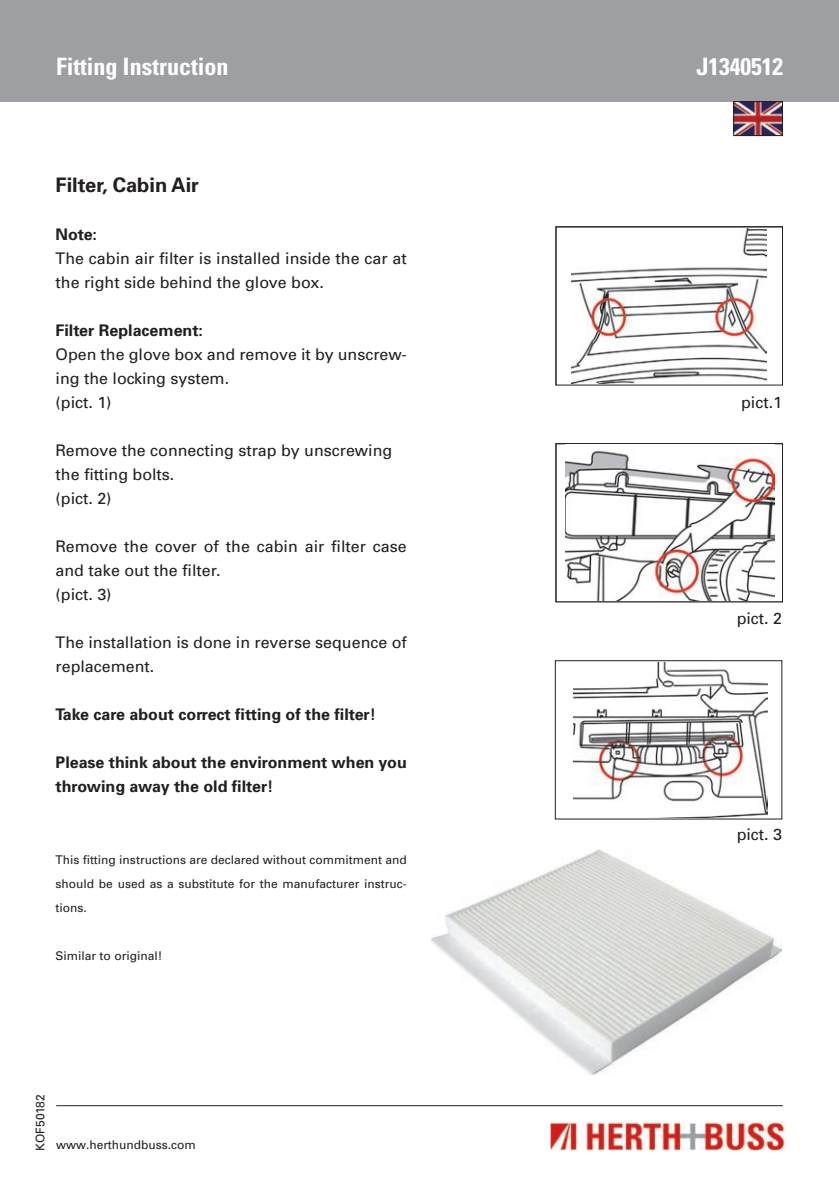
<style>
.page{position:relative;width:839px;height:1190px;background:#fff}
.page>*{position:absolute;margin:0;border:0;box-sizing:border-box;transform-origin:0 0}
.t1{font:700 condensed 24px "Univers";color:#fff}
.t2{font:700 20px "Univers";color:#231f20}
.t3{font:16px/24px "Univers";color:#231f20}
.t4{font:700 16px/24px "Univers";color:#231f20}
.t5{font:12px/24px "Univers";color:#231f20;text-align:justify}
</style>
<div class="page">
<div style="left:0;top:0;width:838px;height:102px;background:#9d9fa2"></div>
<hr style="left:56px;top:1105px;width:726px;height:1px;background:#231f20">
<img style="left:735px;top:103px;width:45px;height:31px">
<div style="left:733px;top:101px;width:49px;height:35px;border:1px solid #231f20"></div>
<img style="left:550px;top:1121px;width:235px;height:29px">
<div style="left:555px;top:443px;width:227px;height:159px;border:1px solid #231f20"></div>
<div style="left:554px;top:660px;width:227px;height:159px;border:1px solid #231f20"></div>
<img style="left:571px;top:228px;width:195px;height:156px">
<img style="left:565px;top:450px;width:208px;height:151px">
<img style="left:573px;top:662px;width:193px;height:155px">
<img style="left:431px;top:849px;width:350px;height:225px">
<h1 class="t1" style="left:56px;top:51px;width:174px">Fitting Instruction</h1>
<h1 class="t1" style="left:696px;top:51px;width:88px">J1340512</h1>
<p class="t2" style="left:56px;top:172px;width:145px">Filter, Cabin Air</p>
<p class="t4" style="left:56px;top:221px;width:43px">Note:</p>
<p class="t3" style="left:56px;top:246px;width:352px">The cabin air filter is installed inside the car at the right side behind the glove box.</p>
<p class="t4" style="left:56px;top:317px;width:149px">Filter Replacement:</p>
<p class="t3" style="left:56px;top:342px;width:352px">Open the glove box and remove it by unscrew&shy;ing the locking system.<br>(pict. 1)</p>
<p class="t3" style="left:56px;top:438px;width:338px">Remove the connecting strap by unscrewing the fitting bolts.<br>(pict. 2)</p>
<p class="t3" style="left:56px;top:534px;width:352px">Remove the cover of the cabin air filter case and take out the filter.<br>(pict. 3)</p>
<p class="t3" style="left:56px;top:630px;width:352px">The installation is done in reverse sequence of replacement.</p>
<p class="t4" style="left:56px;top:701px;width:322px">Take care about correct fitting of the filter!</p>
<p class="t4" style="left:56px;top:749px;width:352px">Please think about the environment when you throwing away the old filter!</p>
<p class="t5" style="left:56px;top:847px;width:352px">This fitting instructions are declared without commitment and should be used as a substitute for the manufacturer instruc&shy;tions.</p>
<p class="t5" style="left:56px;top:943px;width:108px">Similar to original!</p>
<p class="t3" style="left:740px;top:390px;width:42px">pict.1</p>
<p class="t3" style="left:736px;top:606px;width:47px">pict. 2</p>
<p class="t3" style="left:736px;top:822px;width:47px">pict. 3</p>
<p class="t5" style="left:28px;top:1150px;width:58px;rotate:-90deg">KOF50182</p>
<p class="t5" style="left:56px;top:1132px;width:141px">www.herthundbuss.com</p>
</div>
